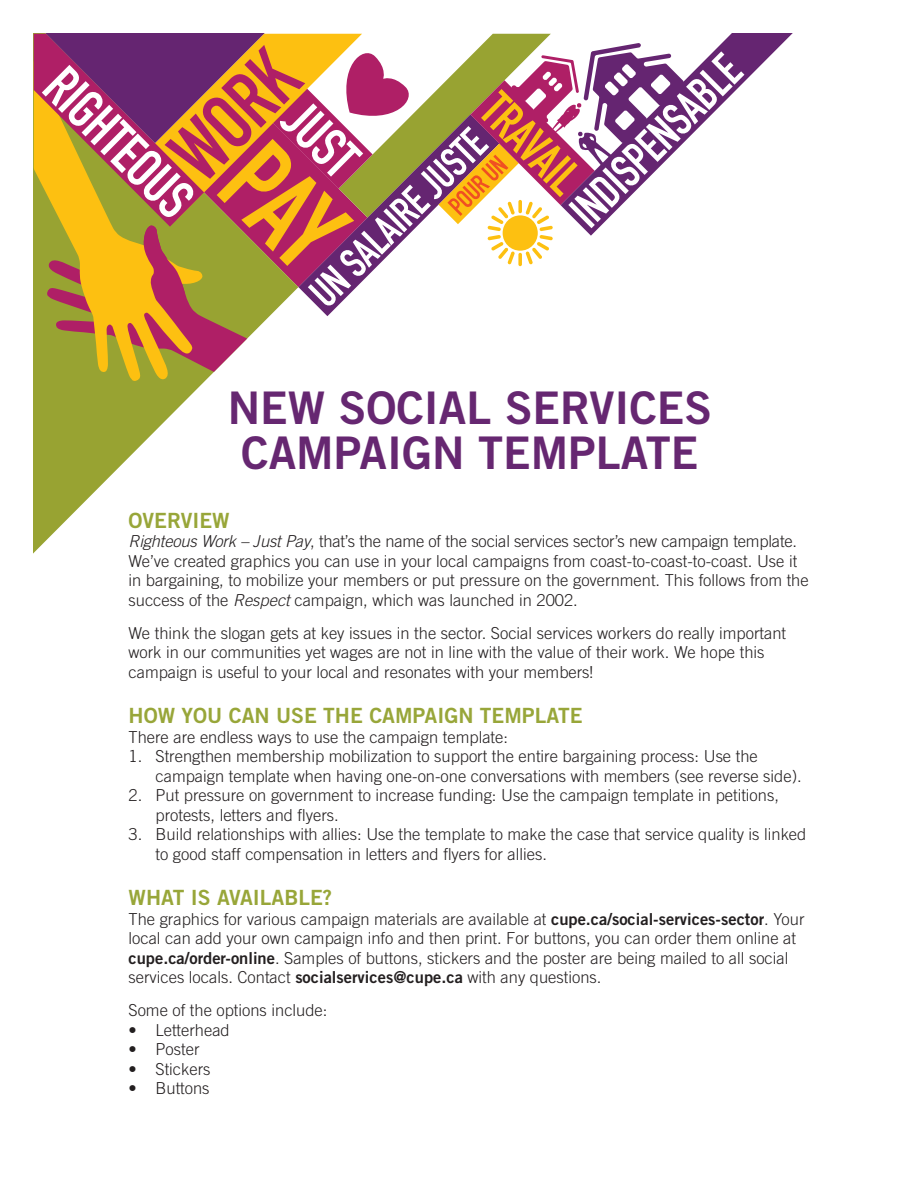
<style>
.page{position:relative;width:918px;height:1188px;background:#fff}
.page>*{position:absolute;margin:0;border:0;box-sizing:border-box;transform-origin:0 0}
.t1{font:45px/45px "Trade Gothic Bold Two";color:#662771;text-align:center}
.t2{font:21px "Trade Gothic Bold Two";color:#98a639}
.t3{font:300 16.5px/19.5px "Trade Gothic";color:#231f20}
.s1{font-style:italic}
.s2{font-family:"Trade Gothic Bold Two";font-weight:400}
</style>
<div class="page">
<div style="left:34px;top:382px;width:12px;height:171px;background:#98a332"></div>
<svg style="left:46px;top:316px;width:224px;height:225px"></svg>
<svg style="left:34px;top:316px;width:169px;height:66px;fill:#98a332"></svg>
<svg style="left:744px;top:34px;width:48px;height:48px"></svg>
<svg style="left:34px;top:34px;width:710px;height:282px"></svg>
<h1 class="t1" style="left:228px;top:385px;width:486px">NEW SOCIAL SERVICES<br>CAMPAIGN TEMPLATE</h1>
<p class="t2" style="left:129px;top:507px;width:103px">OVERVIEW</p>
<p class="t3" style="left:129px;top:532px;width:682px"><span class="s1">Righteous Work – Just Pay</span>, that’s the name of the social services sector’s new campaign template.<br>We’ve created graphics you can use in your local campaigns from coast-to-coast-to-coast. Use it in bargaining, to mobilize your members or put pressure on the government. This follows from the success of the <span class="s1">Respect</span> campaign, which was launched in 2002.</p>
<p class="t3" style="left:129px;top:623px;width:659px">We think the slogan gets at key issues in the sector. Social services workers do really important work in our communities yet wages are not in line with the value of their work. We hope this campaign is useful to your local and resonates with your members!</p>
<p class="t2" style="left:129px;top:703px;width:456px">HOW YOU CAN USE THE CAMPAIGN TEMPLATE</p>
<p class="t3" style="left:129px;top:727px;width:381px">There are endless ways to use the campaign template:</p>
<p class="t3" style="left:156px;top:746px;width:648px;text-indent:-27px">1. Strengthen membership mobilization to support the entire bargaining process: Use the campaign template when having one-on-one conversations with members (see reverse side).</p>
<p class="t3" style="left:156px;top:785px;width:625px;text-indent:-27px">2. Put pressure on government to increase funding: Use the campaign template in petitions, protests, letters and flyers.</p>
<p class="t3" style="left:156px;top:824px;width:652px;text-indent:-27px">3. Build relationships with allies: Use the template to make the case that service quality is linked to good staff compensation in letters and flyers for allies.</p>
<p class="t2" style="left:129px;top:885px;width:205px">WHAT IS AVAILABLE?</p>
<p class="t3" style="left:129px;top:909px;width:678px">The graphics for various campaign materials are available at <span class="s2">cupe.ca/social-services-sector</span>. Your local can add your own campaign info and then print. For buttons, you can order them online at <span class="s2">cupe.ca/order-online</span>. Samples of buttons, stickers and the poster are being mailed to all social services locals. Contact <span class="s2">socialservices@cupe.ca</span> with any questions.</p>
<p class="t3" style="left:129px;top:1000px;width:200px">Some of the options include:</p>
<p class="t3" style="left:129px;top:1020px;width:103px">• Letterhead</p>
<p class="t3" style="left:129px;top:1039px;width:72px">• Poster</p>
<p class="t3" style="left:129px;top:1059px;width:83px">• Stickers</p>
<p class="t3" style="left:129px;top:1078px;width:83px">• Buttons</p>
</div>
